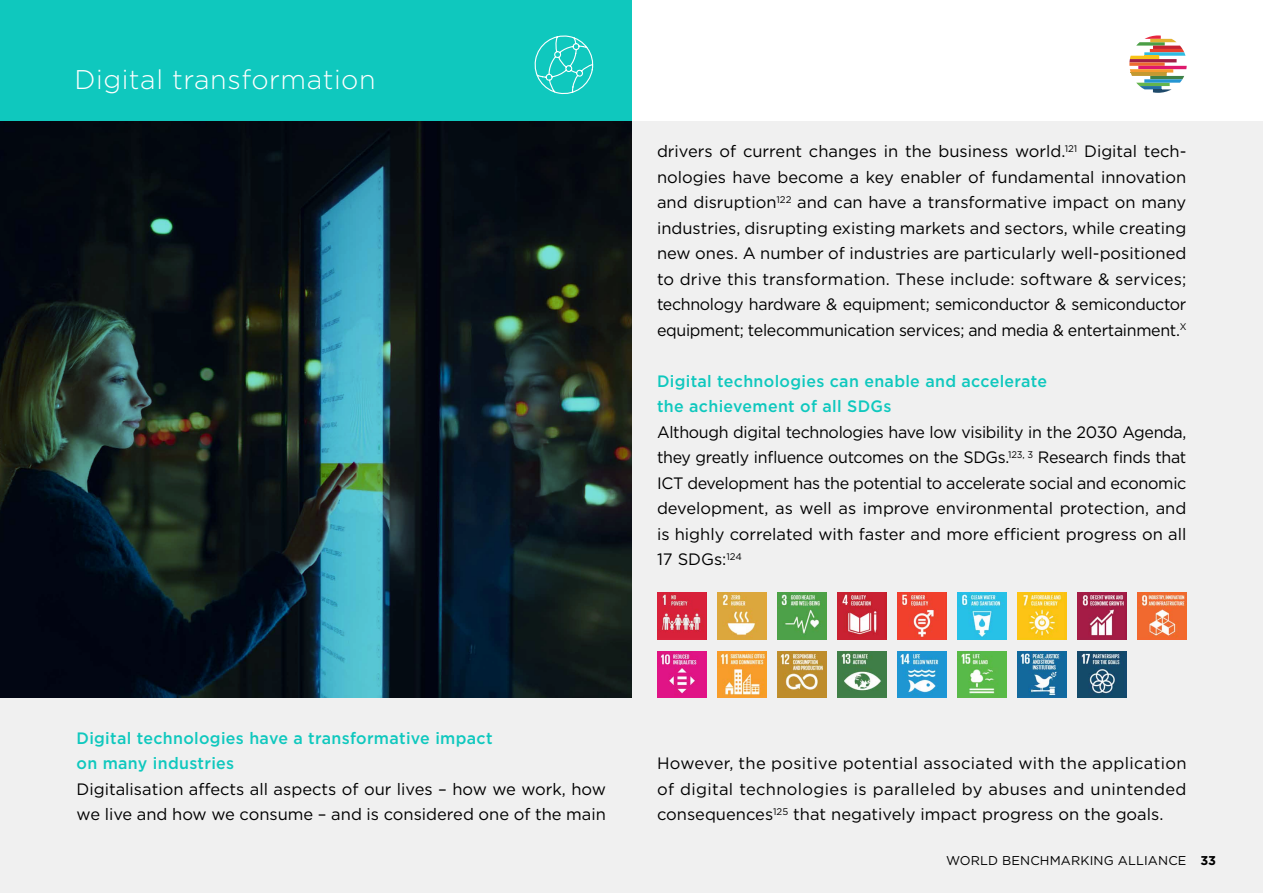
<style>
.page{position:relative;width:1263px;height:893px;background:#fff}
.page>*{position:absolute;margin:0;border:0;box-sizing:border-box;transform-origin:0 0}
.t1{font:300 27px "Gotham";letter-spacing:.02em;color:#fff}
.t2{font:16.5px/25.5px "Gotham";color:#000;text-align:justify}
.t3{font:500 16.5px/25.5px "Gotham";letter-spacing:.02em;color:#0fc8be}
.t4{font:12.75px "Gotham";letter-spacing:.01em;color:#000}
.s1{font-weight:700}
</style>
<div class="page">
<svg style="left:1129px;top:35px;width:57px;height:57px"></svg>
<div style="left:0;top:121px;width:1263px;height:772px;background:#f0f0f0"></div>
<div style="left:0;top:0;width:631px;height:121px;background:#0fc8be"></div>
<svg style="left:0;top:121px;width:631px;height:576px;background:#13252a"></svg>
<img style="left:657px;top:592px;width:49px;height:47px">
<img style="left:717px;top:592px;width:49px;height:47px">
<img style="left:777px;top:592px;width:49px;height:47px">
<img style="left:837px;top:592px;width:49px;height:47px">
<img style="left:898px;top:592px;width:48px;height:47px">
<img style="left:958px;top:592px;width:48px;height:47px">
<img style="left:1078px;top:592px;width:48px;height:47px">
<img style="left:1138px;top:592px;width:48px;height:47px">
<img style="left:1018px;top:592px;width:48px;height:47px">
<img style="left:657px;top:651px;width:49px;height:47px">
<img style="left:717px;top:651px;width:49px;height:47px">
<img style="left:777px;top:651px;width:49px;height:47px">
<img style="left:837px;top:651px;width:49px;height:47px">
<img style="left:898px;top:651px;width:48px;height:47px">
<img style="left:958px;top:651px;width:48px;height:47px">
<img style="left:1018px;top:651px;width:48px;height:47px">
<img style="left:1078px;top:651px;width:48px;height:47px">
<svg style="left:534px;top:35px;width:60px;height:60px"></svg>
<h1 class="t1" style="left:74px;top:65px;width:303px">Digital transformation</h1>
<p class="t2" style="left:657px;top:138px;width:531px">drivers of current changes in the business world.<sup>121</sup> Digital tech&shy;nologies have become a key enabler of fundamental innovation and disruption<sup>122</sup> and can have a transformative impact on many industries, disrupting existing markets and sectors, while creating new ones. A number of industries are particularly well-positioned to drive this transformation. These include: software &amp; services; technology hardware &amp; equipment; semiconductor &amp; semiconductor equipment; telecommunication services; and media &amp; entertainment.<sup>X</sup></p>
<p class="t3" style="left:657px;top:368px;width:391px">Digital technologies can enable and accelerate the achievement of all SDGs</p>
<p class="t2" style="left:657px;top:419px;width:531px">Although digital technologies have low visibility in the 2030 Agenda, they greatly influence outcomes on the SDGs.<sup>123,</sup> <sup>3</sup> Research finds that ICT development has the potential to accelerate social and economic development, as well as improve environmental protection, and is highly correlated with faster and more efficient progress on all 17 SDGs:<sup>124</sup></p>
<p class="t3" style="left:77px;top:725px;width:418px">Digital technologies have a transformative impact on many industries</p>
<p class="t2" style="left:77px;top:776px;width:531px">Digitalisation affects all aspects of our lives – how we work, how we live and how we consume – and is considered one of the main</p>
<p class="t2" style="left:657px;top:750px;width:531px">However, the positive potential associated with the application of digital technologies is paralleled by abuses and unintended consequences<sup>125</sup> that negatively impact progress on the goals.</p>
<p class="t4" style="left:946px;top:852px;width:272px">WORLD BENCHMARKING ALLIANCE <span class="s1">33</span></p>
</div>
